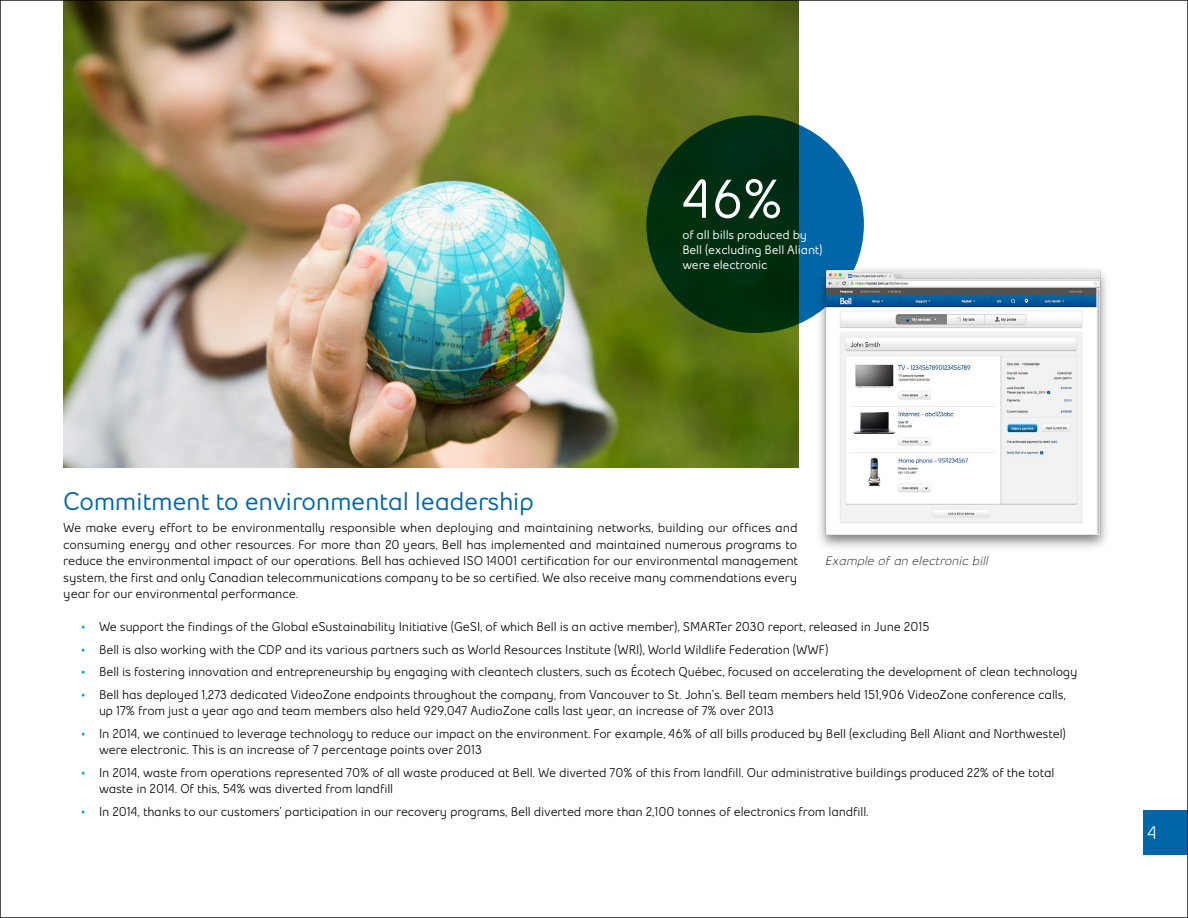
<style>
.page{position:relative;width:1188px;height:918px;background:#fff}
.page>*{position:absolute;margin:0;border:0;box-sizing:border-box;transform-origin:0 0}
.Circle_text{font:700 54px "Bell Slim";color:#fff;scale:.96 1}
.t1{font:700 25.5px "Bell Slim";letter-spacing:-.01em;color:#0066a8;scale:.96 1}
.t2{font:600 18px "Bell Slim";color:#fff;scale:.96 1}
.P_sa11{font:600 12.75px/16.5px "Bell Slim";letter-spacing:-.01em;color:#000;scale:.96 1}
.P_sa11-2{font:600 12.75px/16.5px "Bell Slim";letter-spacing:-.01em;color:#000;text-align:justify}
.Exergue{font:italic 12.75px "Bell Slim";color:#000}
.Circle_text-2{font:700 12.3px/15px "Bell Slim";letter-spacing:-.01em;color:#fff;scale:.96 1}
.s1{color:#009fe3}
</style>
<div class="page">
<img style="left:63px;top:2px;width:735px;height:466px">
<svg style="left:646px;top:116px;width:218px;height:217px;background:#003a30"></svg>
<img style="left:812px;top:262px;width:295px;height:286px">
<div style="left:1143px;top:810px;width:45px;height:45px;background:#0066a8"></div>
<p class="Circle_text" style="left:682px;top:165px;width:105px">46%</p>
<p class="Circle_text-2" style="left:682px;top:227px;width:147px">of all bills produced by<br>Bell (excluding Bell Aliant) were electronic</p>
<h2 class="t1" style="left:63px;top:485px;width:492px">Commitment to environmental leadership</h2>
<p class="P_sa11-2" style="left:63px;top:520px;width:736px">We make every effort to be environmentally responsible when deploying and maintaining networks, building our offices and consuming energy and other resources. For more than 20 years, Bell has implemented and maintained numerous programs to reduce the environmental impact of our operations. Bell has achieved ISO 14001 certification for our environmental management system, the first and only Canadian telecommunications company to be so certified. We also receive many commendations every year for our environmental performance.</p>
<p class="P_sa11" style="left:81px;top:619px;width:885px"><span class="s1">•</span> We support the findings of the Global eSustainability Initiative (GeSI, of which Bell is an active member), SMARTer 2030 report, released in June 2015</p>
<p class="P_sa11" style="left:81px;top:641px;width:780px"><span class="s1">•</span> Bell is also working with the CDP and its various partners such as World Resources Institute (WRI), World Wildlife Federation (WWF)</p>
<p class="P_sa11" style="left:81px;top:664px;width:1040px"><span class="s1">•</span> Bell is fostering innovation and entrepreneurship by engaging with cleantech clusters, such as Écotech Québec, focused on accelerating the development of clean technology</p>
<p class="P_sa11" style="left:99px;top:686px;width:1009px;text-indent:-18px"><span class="s1">•</span> Bell has deployed 1,273 dedicated VideoZone endpoints throughout the company, from Vancouver to St. John’s. Bell team members held 151,906 VideoZone conference calls, up 17% from just a year ago and team members also held 929,047 AudioZone calls last year, an increase of 7% over 2013</p>
<p class="P_sa11" style="left:99px;top:725px;width:1009px;text-indent:-18px"><span class="s1">•</span> In 2014, we continued to leverage technology to reduce our impact on the environment. For example, 46% of all bills produced by Bell (excluding Bell Aliant and Northwestel) were electronic. This is an increase of 7 percentage points over 2013</p>
<p class="P_sa11" style="left:99px;top:764px;width:997px;text-indent:-18px"><span class="s1">•</span> In 2014, waste from operations represented 70% of all waste produced at Bell. We diverted 70% of this from landfill. Our administrative buildings produced 22% of the total waste in 2014. Of this, 54% was diverted from landfill</p>
<p class="P_sa11" style="left:81px;top:803px;width:822px"><span class="s1">•</span> In 2014, thanks to our customers’ participation in our recovery programs, Bell diverted more than 2,100 tonnes of electronics from landfill.</p>
<p class="Exergue" style="left:825px;top:553px;width:168px">Example ofan electronic bill</p>
<h3 class="t2" style="left:1148px;top:822px;width:12px">4</h3>
</div>
